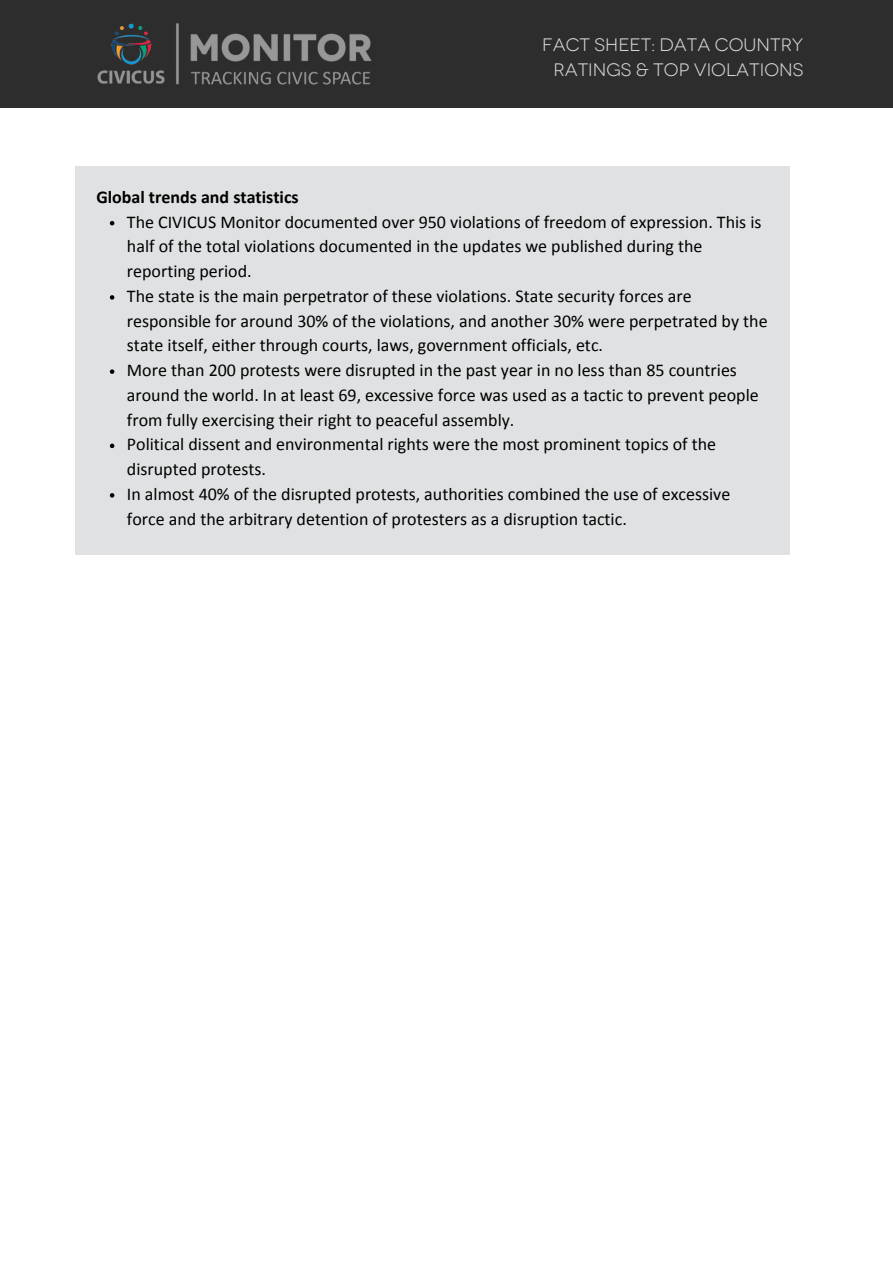
<style>
.page{position:relative;width:893px;height:1264px;background:#fff}
.page>*{position:absolute;margin:0;border:0;box-sizing:border-box;transform-origin:0 0}
.t1{font:18px/24.8px "Calibri";color:#000}
.t2{font:18px "Novecentowide";color:#d9d9d9}
.t3{font:700 18px "Calibri";color:#000}
</style>
<div class="page">
<div style="left:0;top:0;width:892px;height:108px;background:#2d2d2d"></div>
<img style="left:97px;top:23px;width:275px;height:62px">
<div style="left:75px;top:166px;width:714px;height:389px;background:#e0e1e2"></div>
<svg style="left:110px;top:221px;width:4px;height:4px"></svg>
<svg style="left:110px;top:295px;width:4px;height:5px"></svg>
<svg style="left:110px;top:369px;width:4px;height:5px"></svg>
<svg style="left:110px;top:443px;width:4px;height:5px"></svg>
<svg style="left:110px;top:493px;width:4px;height:4px"></svg>
<p class="t3" style="left:96px;top:186px;width:204px">Global trends and statistics</p>
<p class="t2" style="left:542px;top:32px;width:262px">FACT SHEET: DATA COUNTRY</p>
<p class="t2" style="left:553px;top:57px;width:251px">RATINGS &amp; TOP VIOLATIONS</p>
<p class="t1" style="left:127px;top:211px;width:636px">The CIVICUS Monitor documented over 950 violations of freedom of expression. This is half of the total violations documented in the updates we published during the reporting period.</p>
<p class="t1" style="left:127px;top:285px;width:642px">The state is the main perpetrator of these violations. State security forces are responsible for around 30% of the violations, and another 30% were perpetrated by the state itself, either through courts, laws, government officials, etc.</p>
<p class="t1" style="left:127px;top:359px;width:633px">More than 200 protests were disrupted in the past year in no less than 85 countries around the world. In at least 69, excessive force was used as a tactic to prevent people from fully exercising their right to peaceful assembly.</p>
<p class="t1" style="left:127px;top:433px;width:590px">Political dissent and environmental rights were the most prominent topics of the disrupted protests.</p>
<p class="t1" style="left:127px;top:483px;width:605px">In almost 40% of the disrupted protests, authorities combined the use of excessive force and the arbitrary detention of protesters as a disruption tactic.</p>
</div>
